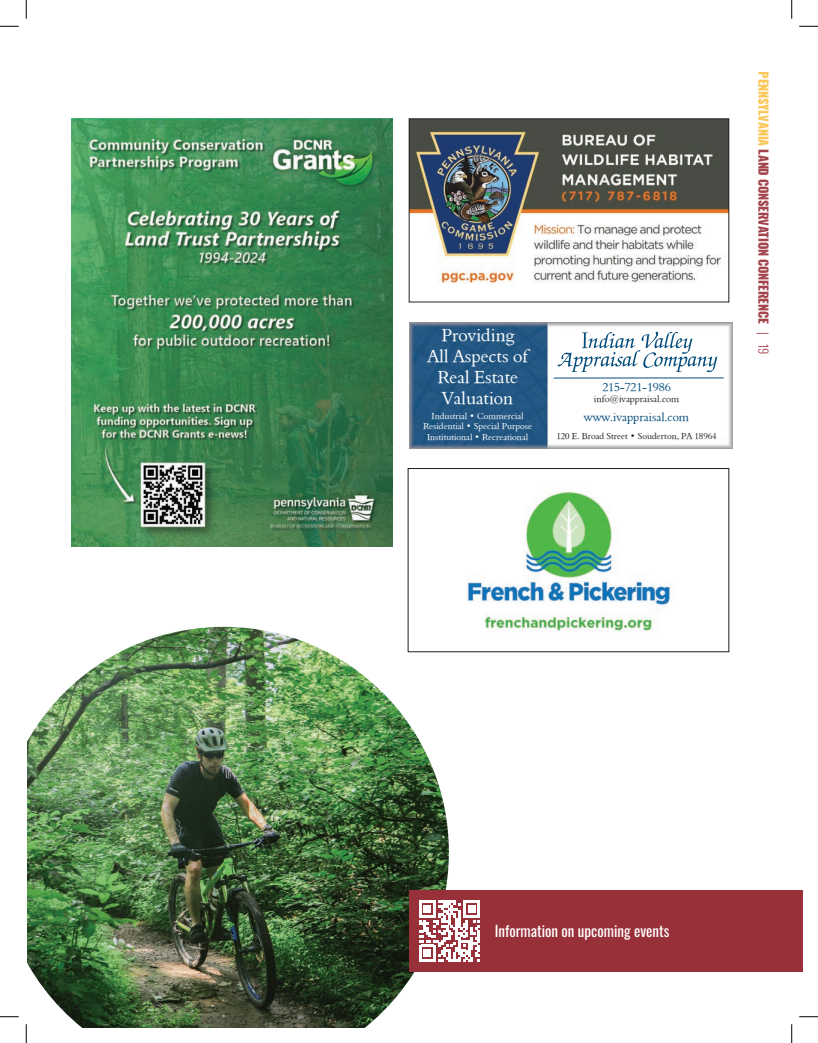
<style>
.page{position:relative;width:818px;height:1043px;background:#fff}
.page>*{position:absolute;margin:0;border:0;box-sizing:border-box;transform-origin:0 0}
.t1{font:18px/21px "Nadine 2 Normal";color:#fff;text-align:center}
.t2{font:15px "Oswald";color:#fff}
.t3{font:800 12.5px "Oswald";letter-spacing:-.02em;color:#983039}
.t4{font:12px "Nadine 2 Normal";color:#044d7c}
.t5{font:9.5px "Nadine 2 Normal";color:#231f20}
.t6{font:9px/10.8px "Nadine 2 Normal";color:#fff;text-align:center}
.t7{font:9px "Nadine 2 Normal";color:#231f20}
.s1{color:#fac146}
.s2{font-weight:300}
</style>
<div class="page">
<img style="left:466px;top:491px;width:205px;height:141px">
<div style="left:408px;top:468px;width:321px;height:184px;border:1px solid #231f20"></div>
<img style="left:411px;top:121px;width:316px;height:162px">
<div style="left:409px;top:119px;width:320px;height:183px;border:1px solid #231f20"></div>
<img style="left:409px;top:322px;width:323px;height:126px">
<svg style="left:557px;top:332px;width:160px;height:40px"></svg>
<hr style="left:553px;top:377px;width:170px;height:1px;background:#044d7c">
<img style="left:71px;top:119px;width:321px;height:427px">
<img style="left:27px;top:627px;width:422px;height:401px">
<div style="left:409px;top:890px;width:393px;height:81px;background:#983039"></div>
<svg style="left:419px;top:900px;width:61px;height:61px"></svg>
<svg style="left:0;top:25px;width:19px;height:2px"></svg>
<svg style="left:799px;top:25px;width:19px;height:2px"></svg>
<svg style="left:0;top:1016px;width:19px;height:1px"></svg>
<svg style="left:799px;top:1016px;width:19px;height:1px"></svg>
<svg style="left:25px;top:0;width:2px;height:19px"></svg>
<svg style="left:25px;top:1024px;width:2px;height:18px"></svg>
<svg style="left:791px;top:0;width:1px;height:19px"></svg>
<svg style="left:791px;top:1024px;width:1px;height:18px"></svg>
<h1 class="t1" style="left:427px;top:324px;width:102px">Providing<br>All Aspects of<br>Real Estate<br>Valuation</h1>
<p class="t6" style="left:423px;top:410px;width:111px">Industrial • Commercial<br>Residential • Special Purpose<br>Institutional • Recreational</p>
<h3 class="t4" style="left:602px;top:379px;width:70px">215-721-1986</h3>
<p class="t5" style="left:594px;top:393px;width:87px">info@ivappraisal.com</p>
<h3 class="t4" style="left:584px;top:410px;width:107px">www.ivappraisal.com</h3>
<p class="t7" style="left:556px;top:431px;width:162px">120 E. Broad Street • Souderton, PA 18964</p>
<h3 class="t3" style="left:770px;top:71px;width:285px;rotate:90deg"><span class="s1">PENNSYLVANIA</span> LAND CONSERVATION CONFERENCE <span class="s2">| 19</span></h3>
<h2 class="t2" style="left:495px;top:917px;width:176px">Information on upcoming events</h2>
</div>
